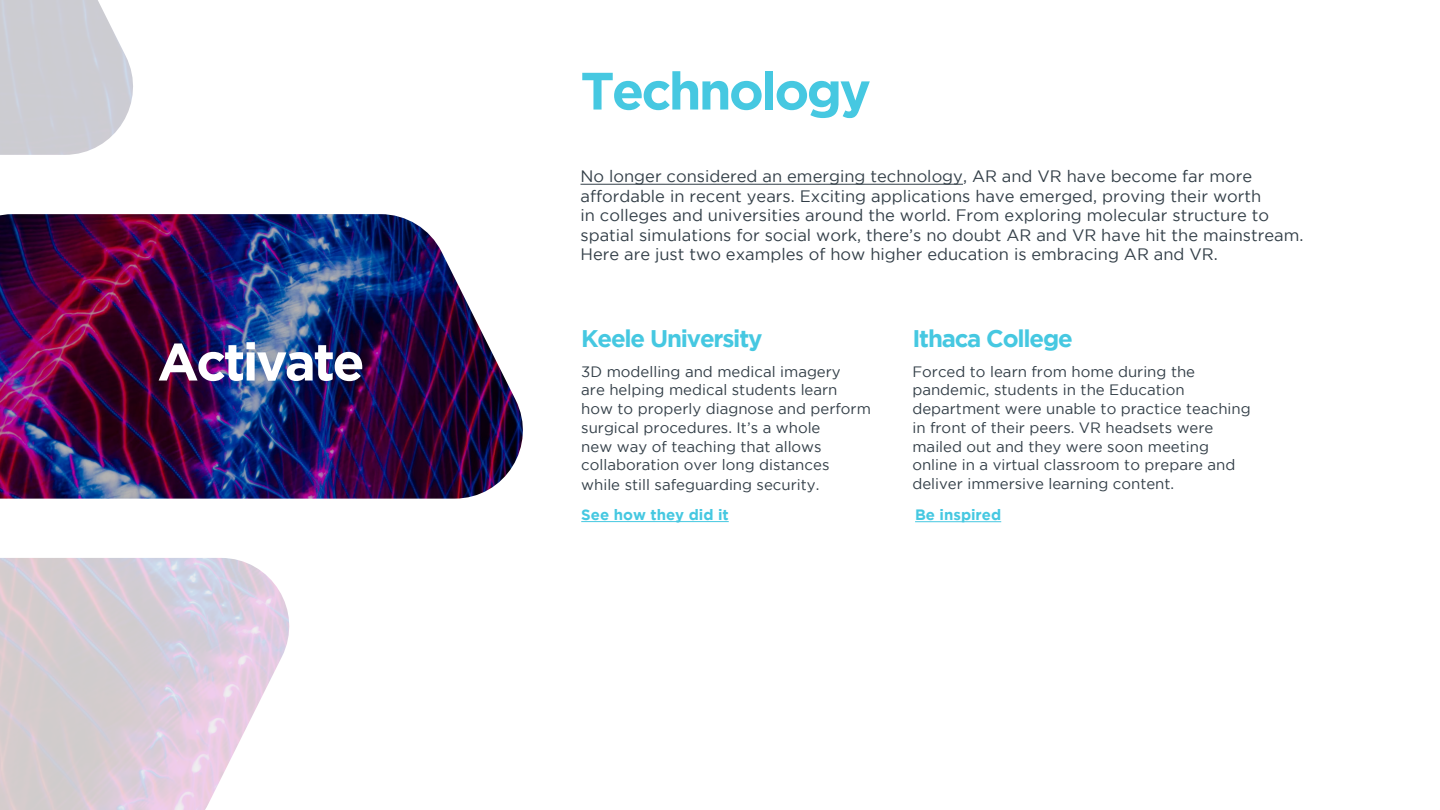
<style>
.page{position:relative;width:1440px;height:810px;background:#fff}
.page>*{position:absolute;margin:0;border:0;box-sizing:border-box;transform-origin:0 0}
.t1{font:700 52.5px "Gotham";letter-spacing:-.05em;color:#46c8e1}
.t2{font:700 52.5px "Gotham";letter-spacing:-.05em;color:#fff}
.t3{font:700 24px "Gotham";letter-spacing:-.05em;color:#46c8e1}
.t4{font:16.5px/19.5px "Gotham";color:#333f48}
.t5{font:15px/18.8px "Gotham";color:#333f48}
.t6{font:700 15px "Gotham";color:#46c8e1}
</style>
<div class="page">
<svg style="left:0;top:183px;width:1002px;height:340px"></svg>
<svg style="left:0;top:0;width:133px;height:155px;background:#d1d1d7"></svg>
<svg style="left:0;top:522px;width:517px;height:288px"></svg>
<hr style="left:580px;top:184px;width:383px;height:1px;background:#333f48">
<hr style="left:581px;top:521px;width:148px;height:1px;background:#46c8e1">
<hr style="left:915px;top:522px;width:86px;height:1px;background:#46c8e1">
<h1 class="t2" style="left:157px;top:332px;width:209px">Activate</h1>
<h1 class="t1" style="left:580px;top:61px;width:292px">Technology</h1>
<p class="t4" style="left:580px;top:166px;width:724px">No longer considered an emerging technology, AR and VR have become far more affordable in recent years. Exciting applications have emerged, proving their worth<br>in colleges and universities around the world. From exploring molecular structure to spatial simulations for social work, there’s no doubt AR and VR have hit the mainstream.<br>Here are just two examples of how higher education is embracing AR and VR.</p>
<h2 class="t3" style="left:581px;top:324px;width:183px">Keele University</h2>
<p class="t5" style="left:581px;top:362px;width:291px">3D modelling and medical imagery<br>are helping medical students learn how to properly diagnose and perform surgical procedures. It’s a whole<br>new way of teaching that allows collaboration over long distances while still safeguarding security.</p>
<p class="t6" style="left:581px;top:506px;width:149px">See how they did it</p>
<p class="t6" style="left:915px;top:506px;width:88px">Be inspired</p>
<h2 class="t3" style="left:912px;top:324px;width:162px">Ithaca College</h2>
<p class="t5" style="left:912px;top:362px;width:340px">Forced to learn from home during the pandemic, students in the Education department were unable to practice teaching in front of their peers. VR headsets were mailed out and they were soon meeting online in a virtual classroom to prepare and deliver immersive learning content.</p>
</div>
